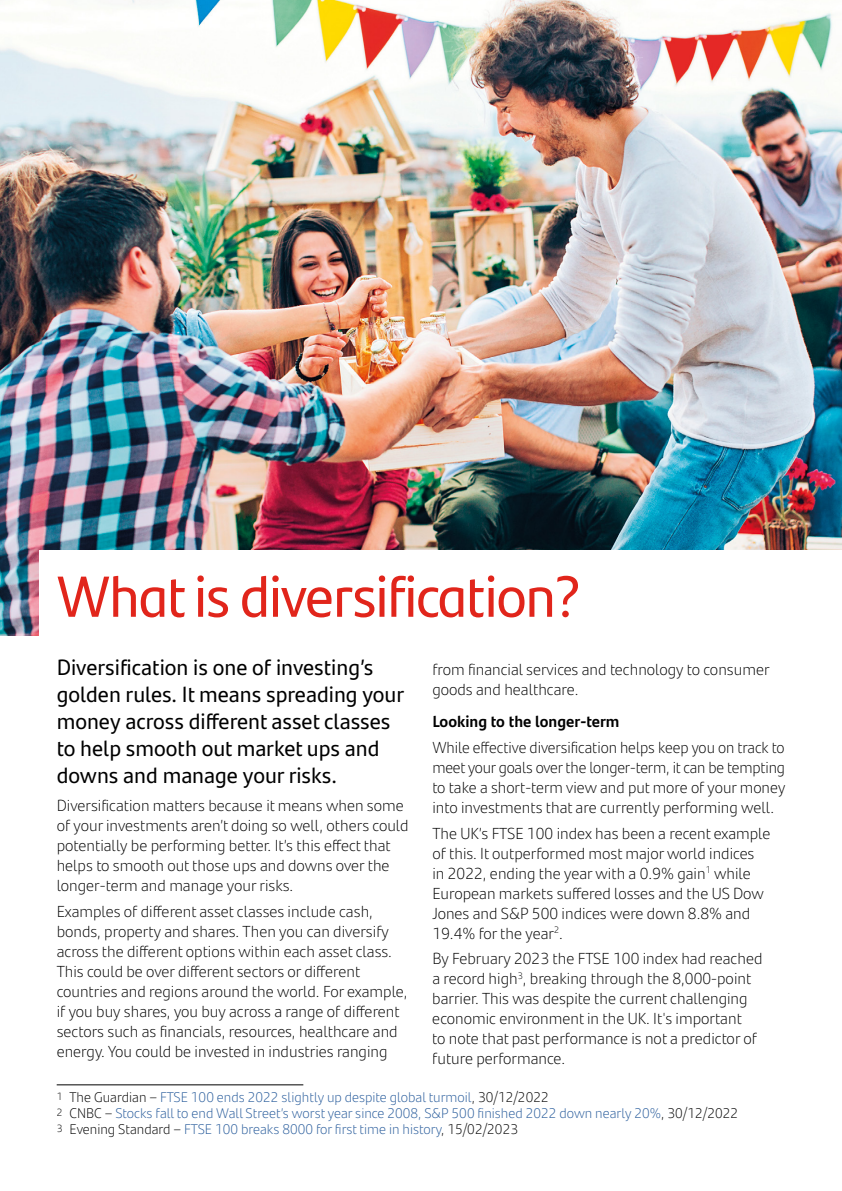
<style>
.page{position:relative;width:842px;height:1191px;background:#fff}
.page>*{position:absolute;margin:0;border:0;box-sizing:border-box;transform-origin:0 0}
.t1{font:58px "Santander Headline";letter-spacing:-.01em;color:#e1251b}
.t2{font:22px/27px "Santander Text";color:#000}
.t3{font:300 16px/20px "Santander Text";color:#000}
.t4{font:700 16px "Santander Text";color:#000}
.t5{font:300 14px/16px "Santander Text";color:#275b9b}
.s1{font-size:10.4px;color:#000}
.s2{color:#000}
</style>
<div class="page">
<img style="left:0;top:0;width:842px;height:635px">
<div style="left:40px;top:550px;width:802px;height:99px;background:#fff"></div>
<hr style="left:57px;top:1084px;width:246px;height:1px;background:#000">
<h1 class="t1" style="left:57px;top:552px;width:525px">What is diversification?</h1>
<h2 class="t2" style="left:57px;top:652px;width:349px">Diversification is one of investing’s golden rules. It means spreading your money across different asset classes to help smooth out market ups and downs and manage your risks.</h2>
<p class="t3" style="left:57px;top:794px;width:353px">Diversification matters because it means when some of your investments aren’t doing so well, others could potentially be performing better. It’s this effect that helps to smooth out those ups and downs over the longer-term and manage your risks.</p>
<p class="t3" style="left:57px;top:900px;width:352px">Examples of different asset classes include cash, bonds, property and shares. Then you can diversify across the different options within each asset class.<br>This could be over different sectors or different countries and regions around the world. For example, if you buy shares, you buy across a range of different sectors such as financials, resources, healthcare and energy. You could be invested in industries ranging</p>
<p class="t3" style="left:432px;top:658px;width:339px">from financial services and technology to consumer goods and healthcare.</p>
<p class="t4" style="left:432px;top:709px;width:189px">Looking to the longer-term</p>
<p class="t3" style="left:432px;top:736px;width:354px;text-align:justify">While effective diversification helps keep you on track to meet your goals over the longer-term, it can be tempting to take a short-term view and put more of your money into investments that are currently performing well.</p>
<p class="t3" style="left:432px;top:822px;width:340px">The UK’s FTSE 100 index has been a recent example of this. It outperformed most major world indices<br>in 2022, ending the year with a 0.9% gain<sup>1</sup> while European markets suffered losses and the US Dow Jones and S&amp;P 500 indices were down 8.8% and 19.4% for the year<sup>2</sup>.</p>
<p class="t3" style="left:432px;top:948px;width:332px">By February 2023 the FTSE 100 index had reached a record high<sup>3</sup>, breaking through the 8,000-point barrier. This was despite the current challenging economic environment in the UK. It's important<br>to note that past performance is not a predictor of future performance.</p>
<p class="t5" style="left:57px;top:1088px;width:683px"><span class="s1">1</span> <span class="s2">The Guardian –</span> FTSE 100 ends 2022 slightly up despite global turmoil<span class="s2">, 30/12/2022<br></span><span class="s1">2</span> <span class="s2">CNBC –</span> Stocks fall to end Wall Street’s worst year since 2008, S&amp;P 500 finished 2022 down nearly 20%<span class="s2">, 30/12/2022<br></span><span class="s1">3</span> <span class="s2">Evening Standard –</span> FTSE 100 breaks 8000 for first time in history<span class="s2">, 15/02/2023</span></p>
</div>
